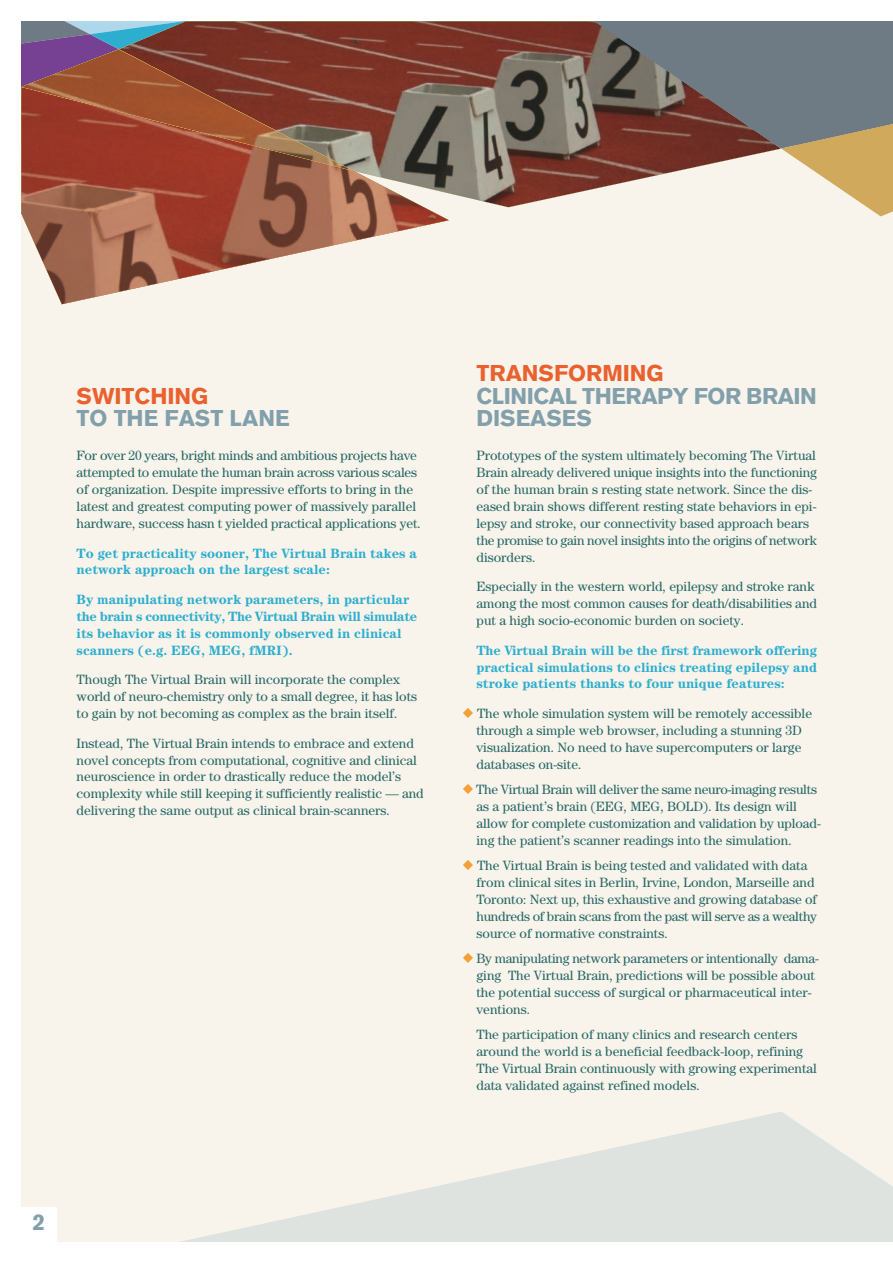
<style>
.page{position:relative;width:893px;height:1263px;background:#fff}
.page>*{position:absolute;margin:0;border:0;box-sizing:border-box;transform-origin:0 0}
.t1{font:900 22.5px/22.5px "Akzidenz Grotesk";letter-spacing:-.02em;color:#82a0ac}
.t2{font:900 22.5px "Akzidenz Grotesk";color:#ea6130}
.t3{font:900 22.5px "Akzidenz Grotesk";color:#82a0ac}
.t4{font:13.5px/16.8px "Century";color:#266866}
.t5{font:700 13.5px/16.8px "Century";color:#2daecf}
</style>
<div class="page">
<div style="left:21px;top:21px;width:871px;height:1221px;background:#f9f4eb"></div>
<svg style="left:180px;top:1112px;width:712px;height:130px;fill:#dee3e0"></svg>
<img style="left:449px;top:21px;width:75px;height:186px">
<img style="left:21px;top:207px;width:428px;height:97px">
<svg style="left:21px;top:21px;width:428px;height:186px;background:#8d5042"></svg>
<div style="left:21px;top:1207px;width:35px;height:35px;background:#fff"></div>
<svg style="left:524px;top:21px;width:368px;height:195px"></svg>
<svg style="left:463px;top:708px;width:10px;height:10px"></svg>
<svg style="left:463px;top:784px;width:10px;height:10px"></svg>
<svg style="left:463px;top:860px;width:10px;height:10px"></svg>
<svg style="left:463px;top:953px;width:10px;height:10px"></svg>
<h1 class="t2" style="left:77px;top:388px;width:133px">SWITCHING</h1>
<h1 class="t3" style="left:77px;top:410px;width:214px">TO THE FAST LANE</h1>
<p class="t4" style="left:77px;top:448px;width:346px">For over 20 years, bright minds and ambitious projects have attempted to emulate the human brain across various scales of organization. Despite impressive efforts to bring in the latest and greatest computing power of massively parallel hardware, success hasn t yielded practical applications yet.</p>
<p class="t5" style="left:77px;top:545px;width:342px">To get practicality sooner, The Virtual Brain takes a network approach on the largest scale:</p>
<p class="t5" style="left:77px;top:592px;width:342px">By manipulating network parameters, in particular the brain s connectivity, The Virtual Brain will simulate its behavior as it is commonly observed in clinical scanners (e.g. EEG, MEG, fMRI).</p>
<p class="t4" style="left:77px;top:672px;width:342px">Though The Virtual Brain will incorporate the complex world of neuro-chemistry only to a small degree, it has lots to gain by not becoming as complex as the brain itself.</p>
<p class="t4" style="left:77px;top:736px;width:349px">Instead, The Virtual Brain intends to embrace and extend novel concepts from computational, cognitive and clinical neuroscience in order to drastically reduce the model’s complexity while still keeping it sufficiently realistic — and delivering the same output as clinical brain-scanners.</p>
<h1 class="t1" style="left:33px;top:1213px;width:14px">2</h1>
<h1 class="t2" style="left:476px;top:365px;width:189px">TRANSFORMING</h1>
<h1 class="t1" style="left:476px;top:387px;width:342px">CLINICAL THERAPY FOR BRAIN<br>DISEASES</h1>
<p class="t4" style="left:476px;top:448px;width:342px">Prototypes of the system ultimately becoming The Virtual Brain already delivered unique insights into the functioning of the human brain s resting state network. Since the dis&shy;eased brain shows different resting state behaviors in epi&shy;lepsy and stroke, our connectivity based approach bears the promise to gain novel insights into the origins of network disorders.</p>
<p class="t4" style="left:476px;top:579px;width:342px">Especially in the western world, epilepsy and stroke rank among the most common causes for death/disabilities and put a high socio-economic burden on society.</p>
<p class="t5" style="left:476px;top:643px;width:342px;text-align:justify">The Virtual Brain will be the first framework offering practical simulations to clinics treating epilepsy and stroke patients thanks to four unique features:</p>
<p class="t4" style="left:476px;top:706px;width:337px">The whole simulation system will be remotely accessible through a simple web browser, including a stunning 3D visualization. No need to have supercomputers or large databases on-site.</p>
<p class="t4" style="left:476px;top:782px;width:346px">The Virtual Brain will deliver the same neuro-imaging results as a patient’s brain (EEG, MEG, BOLD). Its design will allow for complete customization and validation by upload&shy;ing the patient’s scanner readings into the simulation.</p>
<p class="t4" style="left:476px;top:858px;width:342px">The Virtual Brain is being tested and validated with data from clinical sites in Berlin, Irvine, London, Marseille and Toronto: Next up, this exhaustive and growing database of hundreds of brain scans from the past will serve as a wealthy source of normative constraints.</p>
<p class="t4" style="left:476px;top:951px;width:344px">By manipulating network parameters or intentionally dama&shy;ging The Virtual Brain, predictions will be possible about the potential success of surgical or pharmaceutical inter&shy;ventions.</p>
<p class="t4" style="left:476px;top:1027px;width:342px">The participation of many clinics and research centers around the world is a beneficial feedback-loop, refining The Virtual Brain continuously with growing experimental data validated against refined models.</p>
</div>
